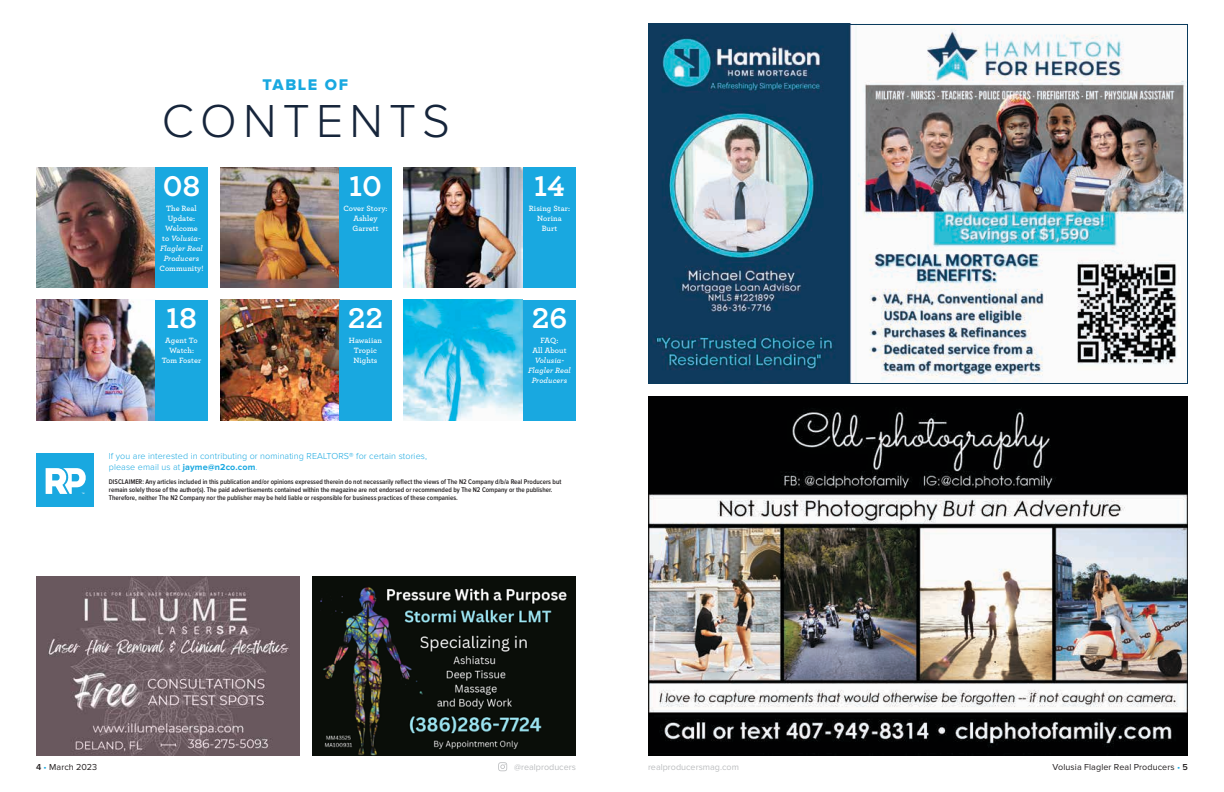
<style>
.page{position:relative;width:1224px;height:792px;background:#fff}
.page>*{position:absolute;margin:0;border:0;box-sizing:border-box;transform-origin:0 0}
.t1{font:300 48px "Proxima Nova";letter-spacing:.13em;color:#16253b}
.t2{font:700 30px "Archer Pro";color:#fff}
.t3{font:16.1px "Proxima Nova Extrabld";letter-spacing:.1em;color:#19a8e0}
.t4{font:300 9px/11px "Proxima Nova";letter-spacing:.01em;color:#19a8e0}
.t5{font:9px "Proxima Nova";letter-spacing:.01em;color:#231f20}
.t6{font:9px "Proxima Nova";color:#bcbec0}
.t7{font:600 8px/10px "Archer Pro";letter-spacing:.01em;color:#fff;text-align:center}
.t8{font:italic 600 8px/10px "Archer Pro";letter-spacing:.01em;color:#fff;text-align:center}
.t9{font:600 7px/8px "Proxima Nova Cond";color:#231f20}
.s1{font-style:normal}
.s2{font-weight:700}
.s3{font-weight:600}
.s4{color:#19a8e0}
</style>
<div class="page">
<svg style="left:498px;top:762px;width:9px;height:9px"></svg>
<img style="left:36px;top:576px;width:263px;height:180px">
<img style="left:313px;top:576px;width:263px;height:180px">
<img style="left:648px;top:24px;width:540px;height:360px">
<img style="left:648px;top:396px;width:540px;height:360px">
<div style="left:36px;top:454px;width:57px;height:53px;background:#19a8e0"></div>
<svg style="left:46px;top:468px;width:40px;height:26px"></svg>
<img style="left:36px;top:167px;width:119px;height:121px">
<div style="left:155px;top:167px;width:53px;height:121px;background:#19a8e0"></div>
<img style="left:36px;top:300px;width:119px;height:120px">
<div style="left:155px;top:300px;width:53px;height:120px;background:#19a8e0"></div>
<img style="left:220px;top:167px;width:119px;height:121px">
<div style="left:339px;top:167px;width:53px;height:121px;background:#19a8e0"></div>
<img style="left:220px;top:300px;width:119px;height:120px">
<div style="left:339px;top:300px;width:53px;height:120px;background:#19a8e0"></div>
<img style="left:404px;top:167px;width:119px;height:121px">
<div style="left:523px;top:167px;width:53px;height:121px;background:#19a8e0"></div>
<img style="left:404px;top:300px;width:119px;height:120px">
<div style="left:523px;top:300px;width:53px;height:120px;background:#19a8e0"></div>
<h3 class="t3" style="left:263px;top:77px;width:87px">TABLE OF</h3>
<h1 class="t1" style="left:162px;top:99px;width:290px">CONTENTS</h1>
<h2 class="t2" style="left:163px;top:162px;width:39px">08</h2>
<p class="t8" style="left:160px;top:203px;width:44px"><span class="s1">The Real<br>Update:<br>Welcome<br>to</span> Volusia-<br>Flagler Real<br>Producers</p>
<p class="t7" style="left:159px;top:263px;width:46px">Community!</p>
<h2 class="t2" style="left:166px;top:295px;width:32px">18</h2>
<p class="t7" style="left:162px;top:335px;width:41px">Agent To<br>Watch:<br>Tom Foster</p>
<h2 class="t2" style="left:349px;top:162px;width:34px">10</h2>
<p class="t7" style="left:343px;top:203px;width:46px">Cover Story:<br>Ashley<br>Garrett</p>
<h2 class="t2" style="left:348px;top:295px;width:37px">22</h2>
<p class="t7" style="left:349px;top:335px;width:35px">Hawaiian<br>Tropic<br>Nights</p>
<h2 class="t2" style="left:534px;top:162px;width:32px">14</h2>
<p class="t7" style="left:529px;top:203px;width:43px">Rising Star:<br>Norina<br>Burt</p>
<h2 class="t2" style="left:532px;top:295px;width:37px">26</h2>
<p class="t7" style="left:533px;top:335px;width:35px">FAQ:<br>All About</p>
<p class="t8" style="left:528px;top:355px;width:44px">Volusia-<br>Flagler Real<br>Producers</p>
<p class="t4" style="left:109px;top:451px;width:320px">If you are interested in contributing or nominating REALTORS® for certain stories, please email us at <span class="s2">jayme@n2co.com</span>.</p>
<p class="t9" style="left:109px;top:478px;width:454px">DISCLAIMER: Any articles included in this publication and/or opinions expressed therein do not necessarily reflect the views of The N2 Company d/b/a Real Producers but remain solely those of the author(s). The paid advertisements contained within the magazine are not endorsed or recommended by The N2 Company or the publisher.<br>Therefore, neither The N2 Company nor the publisher may be held liable or responsible for business practices of these companies.</p>
<p class="t5" style="left:36px;top:762px;width:63px"><span class="s3">4</span> <span class="s4">•</span> March 2023</p>
<p class="t6" style="left:514px;top:762px;width:63px">@realproducers</p>
<p class="t6" style="left:648px;top:762px;width:92px">realproducersmag.com</p>
<p class="t5" style="left:1053px;top:762px;width:137px">Volusia Flagler Real Producers <span class="s4">•</span> <span class="s3">5</span></p>
</div>
